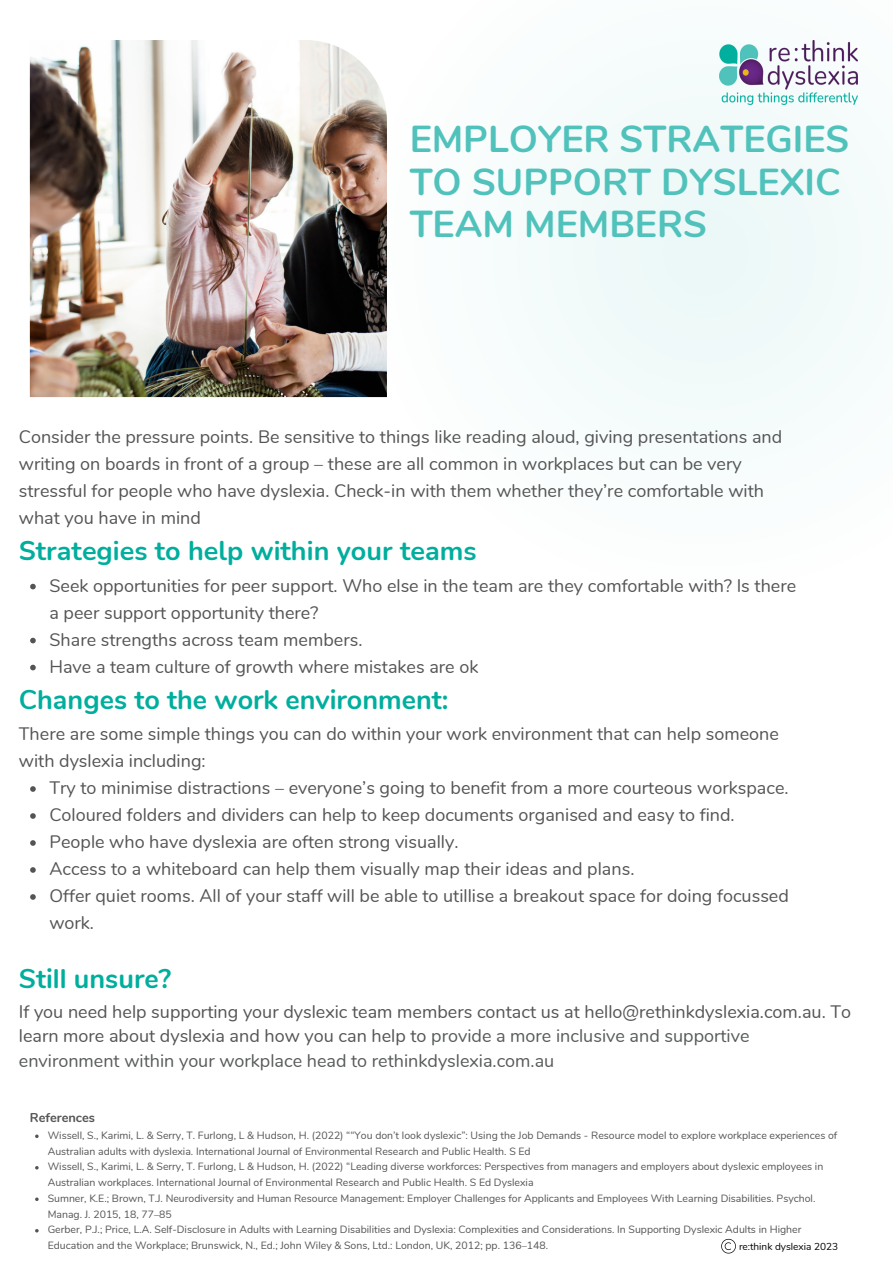
<style>
.page{position:relative;width:893px;height:1264px;background:#fff}
.page>*{position:absolute;margin:0;border:0;box-sizing:border-box;transform-origin:0 0}
.t1{font:700 37.5px/42.8px "Nunito";color:#50c2bb}
.t2{font:700 27px "Nunito";color:#00ae9d}
.t3{font:18px/27px "Nunito";color:#545454}
.t4{font:700 12.75px "Nunito";color:#545454}
.t5{font:10.5px/15.8px "Nunito";color:#545454}
.t6{font:10.05px "Nunito";color:#000}
.s1{color:#565b58}
</style>
<div class="page">
<svg style="left:325px;top:48px;width:559px;height:383px;fill:#f4fbfb"></svg>
<img style="left:30px;top:40px;width:357px;height:357px">
<img style="left:719px;top:40px;width:138px;height:64px">
<svg style="left:721px;top:1238px;width:14px;height:15px"></svg>
<svg style="left:30px;top:583px;width:6px;height:6px"></svg>
<svg style="left:30px;top:637px;width:6px;height:6px"></svg>
<svg style="left:30px;top:664px;width:6px;height:6px"></svg>
<svg style="left:30px;top:786px;width:6px;height:5px"></svg>
<svg style="left:30px;top:813px;width:6px;height:5px"></svg>
<svg style="left:30px;top:840px;width:6px;height:5px"></svg>
<svg style="left:30px;top:867px;width:6px;height:5px"></svg>
<svg style="left:30px;top:894px;width:6px;height:5px"></svg>
<svg style="left:35px;top:1166px;width:4px;height:3px"></svg>
<svg style="left:35px;top:1229px;width:4px;height:3px"></svg>
<h1 class="t1" style="left:409px;top:118px;width:441px">EMPLOYER STRATEGIES<br>TO SUPPORT DYSLEXIC<br>TEAM MEMBERS</h1>
<p class="t3" style="left:19px;top:424px;width:764px">Consider the pressure points. Be sensitive to things like reading aloud, giving presentations and writing on boards in front of a group – these are all common in workplaces but can be very stressful for people who have dyslexia. Check-in with them whether they’re comfortable with what you have in mind</p>
<h2 class="t2" style="left:19px;top:533px;width:459px">Strategies to help within your teams</h2>
<p class="t3" style="left:49px;top:572px;width:748px">Seek opportunities for peer support. Who else in the team are they comfortable with? Is there a peer support opportunity there?<br>Share strengths across team members.<br>Have a team culture of growth where mistakes are ok</p>
<h2 class="t2" style="left:19px;top:681px;width:431px">Changes to the work environment:</h2>
<p class="t3" style="left:19px;top:720px;width:761px">There are some simple things you can do within your work environment that can help someone with dyslexia including:</p>
<p class="t3" style="left:49px;top:774px;width:741px">Try to minimise distractions – everyone’s going to benefit from a more courteous workspace.<br>Coloured folders and dividers can help to keep documents organised and easy to find.<br>People who have dyslexia are often strong visually.<br>Access to a whiteboard can help them visually map their ideas and plans.<br>Offer quiet rooms. All of your staff will be able to utillise a breakout space for doing focussed work.</p>
<h2 class="t2" style="left:19px;top:960px;width:154px">Still unsure?</h2>
<p class="t3" style="left:19px;top:999px;width:833px;line-height:24.8px">If you need help supporting your dyslexic team members contact us at hello@rethinkdyslexia.com.au. To learn more about dyslexia and how you can help to <span class="s1">provide a more inclusive and supportive environment within your workplace head to rethinkdyslexia.com.au</span></p>
<p class="t4" style="left:30px;top:1109px;width:67px">References</p>
<p class="t5" style="left:48px;top:1127px;width:791px">Wissell, S., Karimi, L. &amp; Serry, T. Furlong, L &amp; Hudson, H. (2022) ““You don’t look dyslexic”: Using the Job Demands - Resource model to explore workplace experiences of Australian adults with dyslexia. International Journal of Environmental Research and Public Health. S Ed<br>Wissell, S., Karimi, L. &amp; Serry, T. Furlong, L &amp; Hudson, H. (2022) “Leading diverse workforces: Perspectives from managers and employers about dyslexic employees in Australian workplaces. International Journal of Environmental Research and Public Health. S Ed Dyslexia<br>Sumner, K.E.; Brown, T.J. Neurodiversity and Human Resource Management: Employer Challenges for Applicants and Employees With Learning Disabilities. Psychol.<br>Manag. J. 2015, 18, 77–85<br>Gerber, P.J.; Price, L.A. Self-Disclosure in Adults with Learning Disabilities and Dyslexia: Complexities and Considerations. In Supporting Dyslexic Adults in Higher Education and the Workplace; Brunswick, N., Ed.; John Wiley &amp; Sons, Ltd.: London, UK, 2012; pp. 136–148.</p>
<p class="t6" style="left:739px;top:1240px;width:101px">re:think dyslexia 2023</p>
</div>
